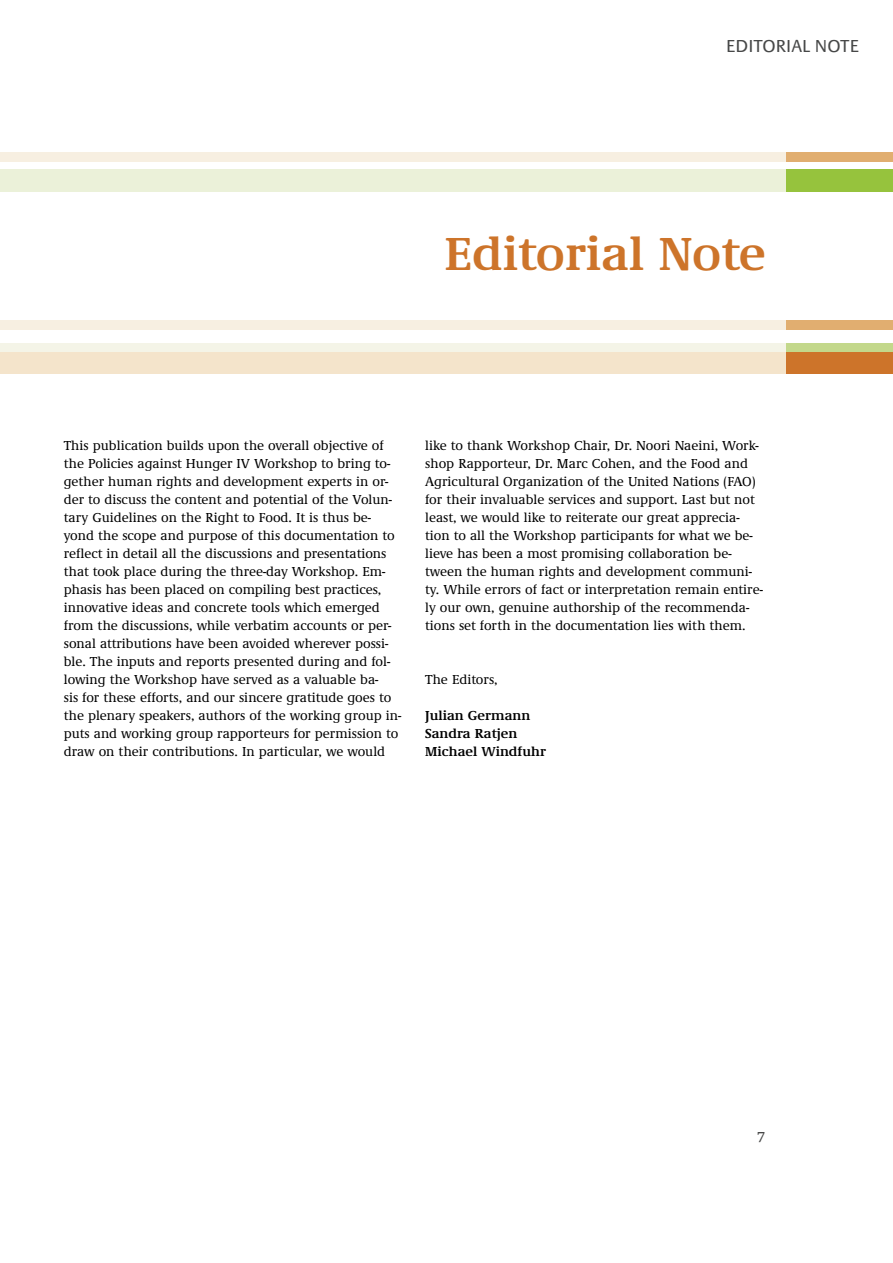
<style>
.page{position:relative;width:893px;height:1263px;background:#fff}
.page>*{position:absolute;margin:0;border:0;box-sizing:border-box;transform-origin:0 0}
.t1{font:600 48px "Demos EF";color:#cd742a}
.t2{font:18px "Praxis EF";color:#474848}
.t3{font:500 15px "Demos EF";color:#474848}
.t4{font:500 13.5px/18px "Demos EF";color:#000}
.t5{font:600 13.5px/18px "Demos EF";color:#000}
</style>
<div class="page">
<div style="left:0;top:351px;width:893px;height:22px;background:#cd742a"></div>
<div style="left:0;top:343px;width:893px;height:8px;background:#c3d88b"></div>
<div style="left:0;top:321px;width:893px;height:9px;background:#e1ae70"></div>
<div style="left:0;top:169px;width:893px;height:23px;background:#96c33d"></div>
<div style="left:0;top:152px;width:893px;height:10px;background:#e1ae70"></div>
<svg style="left:0;top:320px;width:786px;height:54px"></svg>
<div style="left:0;top:351px;width:786px;height:22px;background:#f4e4cb"></div>
<div style="left:0;top:343px;width:786px;height:8px;background:#f4f4e7"></div>
<div style="left:0;top:321px;width:786px;height:9px;background:#f7efe1"></div>
<div style="left:0;top:169px;width:786px;height:23px;background:#ebf1d9"></div>
<div style="left:0;top:152px;width:786px;height:10px;background:#f7efe1"></div>
<h2 class="t2" style="left:726px;top:36px;width:134px">EDITORIAL NOTE</h2>
<h1 class="t1" style="left:444px;top:227px;width:323px">Editorial Note</h1>
<p class="t4" style="left:64px;top:437px;width:339px">This publication builds upon the overall objective of the Policies against Hunger IV Workshop to bring to&shy;gether human rights and development experts in or&shy;der to discuss the content and potential of the Volun&shy;tary Guidelines on the Right to Food. It is thus be&shy;yond the scope and purpose of this documentation to reflect in detail all the discussions and presentations that took place during the three-day Workshop. Em&shy;phasis has been placed on compiling best practices, innovative ideas and concrete tools which emerged from the discussions, while verbatim accounts or per&shy;sonal attributions have been avoided wherever possi&shy;ble. The inputs and reports presented during and fol&shy;lowing the Workshop have served as a valuable ba-<br>sis for these efforts, and our sincere gratitude goes to the plenary speakers, authors of the working group in&shy;puts and working group rapporteurs for permission to draw on their contributions. In particular, we would</p>
<p class="t4" style="left:425px;top:437px;width:339px">like to thank Workshop Chair, Dr. Noori Naeini, Work&shy;shop Rapporteur, Dr. Marc Cohen, and the Food and Agricultural Organization of the United Nations (FAO) for their invaluable services and support. Last but not least, we would like to reiterate our great apprecia&shy;tion to all the Workshop participants for what we be&shy;lieve has been a most promising collaboration be&shy;tween the human rights and development communi&shy;ty. While errors of fact or interpretation remain entire&shy;ly our own, genuine authorship of the recommenda&shy;tions set forth in the documentation lies with them.</p>
<p class="t4" style="left:425px;top:671px;width:74px">The Editors,</p>
<p class="t5" style="left:425px;top:707px;width:122px">Julian Germann<br>Sandra Ratjen<br>Michael Windfuhr</p>
<p class="t3" style="left:757px;top:1129px;width:10px">7</p>
</div>
